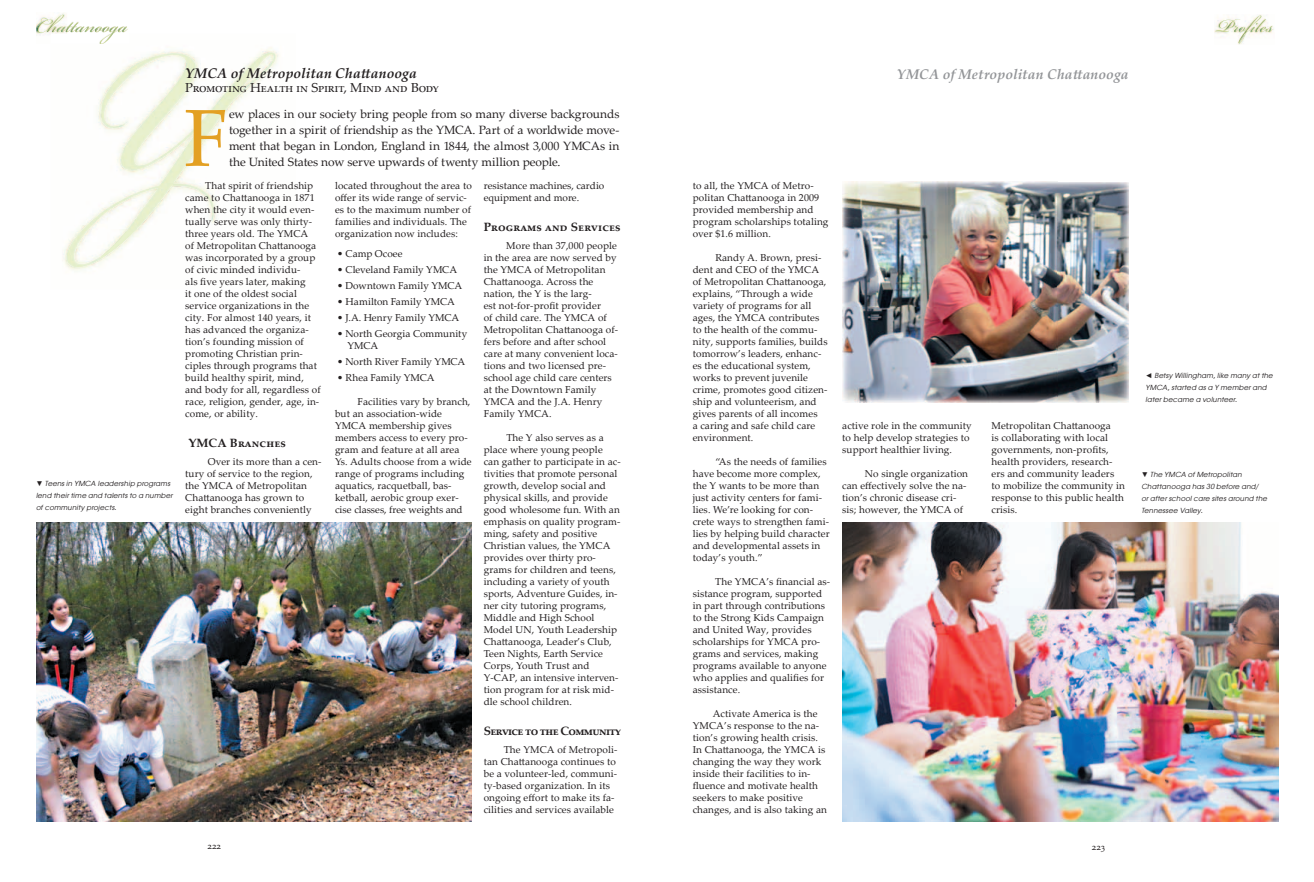
<style>
.page{position:relative;width:1314px;height:882px;background:#fff}
.page>*{position:absolute;margin:0;border:0;box-sizing:border-box;transform-origin:0 0}
.t1{font:80.9px "Palatino Linotype";color:#e3a023}
.t2{font:italic 700 14px "Palatino Linotype";letter-spacing:.005em;color:#939598}
.t3{font:italic 700 14px "Palatino Linotype";letter-spacing:.005em;color:#231f20}
.t4{font:13px "Palatino Linotype";letter-spacing:-.015em;color:#231f20}
.t5{font:12px/16px "Palatino Linotype";letter-spacing:-.01em;color:#231f20;text-align:justify}
.t6{font:700 12px "Palatino Linotype";letter-spacing:.01em;color:#231f20}
.t7{font:700 12px "Palatino Linotype";letter-spacing:-.05em;color:#231f20}
.t8{font:10px/12px "Palatino Linotype";letter-spacing:.01em;color:#231f20}
.t9{font:9px "Palatino Linotype";color:#231f20}
.t10{font:italic 7px/12px "Atlanta";letter-spacing:.025em;color:#231f20}
.s1{font-family:"Arial";font-weight:700;font-style:normal}
</style>
<div class="page">
<img style="left:36px;top:13px;width:30px;height:21px">
<img style="left:1214px;top:30px;width:28px;height:15px">
<svg style="left:1216px;top:15px;width:57px;height:28px"></svg>
<img style="left:842px;top:522px;width:437px;height:300px">
<img style="left:843px;top:182px;width:286px;height:220px">
<svg style="left:37px;top:15px;width:91px;height:29px"></svg>
<img style="left:101px;top:53px;width:142px;height:179px">
<img style="left:242px;top:52px;width:36px;height:40px">
<svg style="left:100px;top:104px;width:2px;height:17px"></svg>
<img style="left:66px;top:212px;width:36px;height:56px">
<img style="left:101px;top:232px;width:34px;height:27px">
<img style="left:36px;top:522px;width:436px;height:300px">
<p class="t10" style="left:36px;top:477px;width:138px"><span class="s1">▼</span> Teens in YMCA leadership programs lend their time and talents to a number of community projects.</p>
<h2 class="t3" style="left:185px;top:63px;width:233px">YMCA of Metropolitan Chattanooga</h2>
<h3 class="t4" style="left:185px;top:78px;width:255px">PROMOTING HEALTH IN SPIRIT, MIND AND BODY</h3>
<h1 class="t1" style="left:184px;top:81px;width:47px">F</h1>
<p class="t5" style="left:229px;top:105px;width:392px">ew places in our society bring people from so many diverse backgrounds together in a spirit of friendship as the YMCA. Part of a worldwide move&shy;ment that began in London, England in 1844, the almost 3,000 YMCAs in the United States now serve upwards of twenty million people.</p>
<p class="t8" style="left:185px;top:179px;width:137px;text-indent:20px">That spirit of friendship came to Chattanooga in 1871 when the city it would even&shy;tually serve was only thirty&shy;three years old. The YMCA<br>of Metropolitan Chattanooga was incorporated by a group of civic minded individu-<br>als five years later, making<br>it one of the oldest social service organizations in the city. For almost 140 years, it has advanced the organiza&shy;tion’s founding mission of promoting Christian prin&shy;ciples through programs that build healthy spirit, mind, and body for all, regardless of race, religion, gender, age, in&shy;come, or ability.</p>
<p class="t6" style="left:188px;top:434px;width:99px">YMCA BRANCHES</p>
<p class="t8" style="left:185px;top:455px;width:138px;text-indent:23px">Over its more than a cen&shy;tury of service to the region, the YMCA of Metropolitan<br>Chattanooga has grown to eight branches conveniently</p>
<p class="t8" style="left:335px;top:179px;width:138px">located throughout the area to offer its wide range of servic&shy;es to the maximum number of families and individuals. The organization now includes:</p>
<p class="t8" style="left:337px;top:247px;width:67px">• Camp Ocoee</p>
<p class="t8" style="left:337px;top:263px;width:122px">• Cleveland Family YMCA</p>
<p class="t8" style="left:337px;top:279px;width:127px">• Downtown Family YMCA</p>
<p class="t8" style="left:337px;top:295px;width:119px">• Hamilton Family YMCA</p>
<p class="t8" style="left:337px;top:311px;width:124px">• J.A. Henry Family YMCA</p>
<p class="t8" style="left:348px;top:327px;width:121px;text-indent:-10px">• North Georgia Community<br>YMCA</p>
<p class="t8" style="left:337px;top:355px;width:130px">• North River Family YMCA</p>
<p class="t8" style="left:337px;top:371px;width:99px">• Rhea Family YMCA</p>
<p class="t8" style="left:335px;top:395px;width:138px;text-indent:22px">Facilities vary by branch, but an association-wide<br>YMCA membership gives members access to every pro&shy;gram and feature at all area<br>Ys. Adults choose from a wide range of programs including aquatics, racquetball, bas&shy;ketball, aerobic group exer&shy;cise classes, free weights and</p>
<p class="t8" style="left:484px;top:179px;width:122px">resistance machines, cardio equipment and more.</p>
<p class="t6" style="left:484px;top:218px;width:138px">PROGRAMS AND SERVICES</p>
<p class="t8" style="left:484px;top:239px;width:136px;text-indent:22px">More than 37,000 people in the area are now served by the YMCA of Metropolitan<br>Chattanooga. Across the nation, the Y is the larg-<br>est not-for-profit provider<br>of child care. The YMCA of<br>Metropolitan Chattanooga of&shy;fers before and after school care at many convenient loca&shy;tions and two licensed pre&shy;school age child care centers at the Downtown Family<br>YMCA and the J.A. Henry<br>Family YMCA.</p>
<p class="t8" style="left:484px;top:431px;width:139px;text-indent:23px">The Y also serves as a place where young people<br>can gather to participate in ac&shy;tivities that promote personal growth, develop social and physical skills, and provide good wholesome fun. With an emphasis on quality program&shy;ming, safety and positive<br>Christian values, the YMCA provides over thirty pro&shy;grams for children and teens, including a variety of youth sports, Adventure Guides, in&shy;ner city tutoring programs,<br>Middle and High School<br>Model UN, Youth Leadership<br>Chattanooga, Leader’s Club,<br>Teen Nights, Earth Service<br>Corps, Youth Trust and<br>Y-CAP, an intensive interven&shy;tion program for at risk mid&shy;dle school children.</p>
<p class="t7" style="left:484px;top:722px;width:139px">SERVICE TO THE COMMUNITY</p>
<p class="t8" style="left:484px;top:743px;width:135px;text-indent:20px">The YMCA of Metropoli&shy;tan Chattanooga continues to be a volunteer-led, communi&shy;ty-based organization. In its ongoing effort to make its fa&shy;cilities and services available</p>
<h2 class="t2" style="left:897px;top:64px;width:233px">YMCA of Metropolitan Chattanooga</h2>
<p class="t8" style="left:693px;top:179px;width:137px">to all, the YMCA of Metro&shy;politan Chattanooga in 2009 provided membership and program scholarships totaling over $1.6 million.</p>
<p class="t8" style="left:693px;top:251px;width:136px;text-indent:23px">Randy A. Brown, presi&shy;dent and CEO of the YMCA of Metropolitan Chattanooga, explains, “Through a wide variety of programs for all ages, the YMCA contributes to the health of the commu&shy;nity, supports families, builds tomorrow’s leaders, enhanc&shy;es the educational system, works to prevent juvenile crime, promotes good citizen&shy;ship and volunteerism, and gives parents of all incomes<br>a caring and safe child care environment.</p>
<p class="t8" style="left:693px;top:455px;width:138px;text-indent:23px">“As the needs of families have become more complex, the Y wants to be more than just activity centers for fami&shy;lies. We’re looking for con&shy;crete ways to strengthen fami&shy;lies by helping build character and developmental assets in today’s youth.”</p>
<p class="t8" style="left:693px;top:575px;width:139px;text-indent:23px">The YMCA’s financial as&shy;sistance program, supported in part through contributions to the Strong Kids Campaign and United Way, provides scholarships for YMCA pro&shy;grams and services, making programs available to anyone who applies and qualifies for assistance.</p>
<p class="t8" style="left:693px;top:707px;width:136px;text-indent:20px">Activate America is the<br>YMCA’s response to the na&shy;tion’s growing health crisis.<br>In Chattanooga, the YMCA is changing the way they work inside their facilities to in&shy;fluence and motivate health seekers to make positive changes, and is also taking an</p>
<p class="t8" style="left:842px;top:419px;width:131px">active role in the community to help develop strategies to support healthier living.</p>
<p class="t8" style="left:842px;top:467px;width:127px;text-indent:23px">No single organization can effectively solve the na&shy;tion’s chronic disease cri&shy;sis; however, the YMCA of</p>
<p class="t8" style="left:992px;top:419px;width:135px">Metropolitan Chattanooga<br>is collaborating with local governments, non-profits, health providers, research&shy;ers and community leaders to mobilize the community in response to this public health crisis.</p>
<p class="t9" style="left:208px;top:840px;width:15px">222</p>
<p class="t9" style="left:1092px;top:840px;width:15px">223</p>
<p class="t10" style="left:1146px;top:369px;width:129px"><span class="s1">◄</span> Betsy Willingham, like many at the<br>YMCA, started as a Y member and later became a volunteer.</p>
<p class="t10" style="left:1141px;top:468px;width:127px"><span class="s1">▼</span> The YMCA of Metropolitan<br>Chattanooga has 30 before and/ or after school care sites around the<br>Tennessee Valley.</p>
</div>
